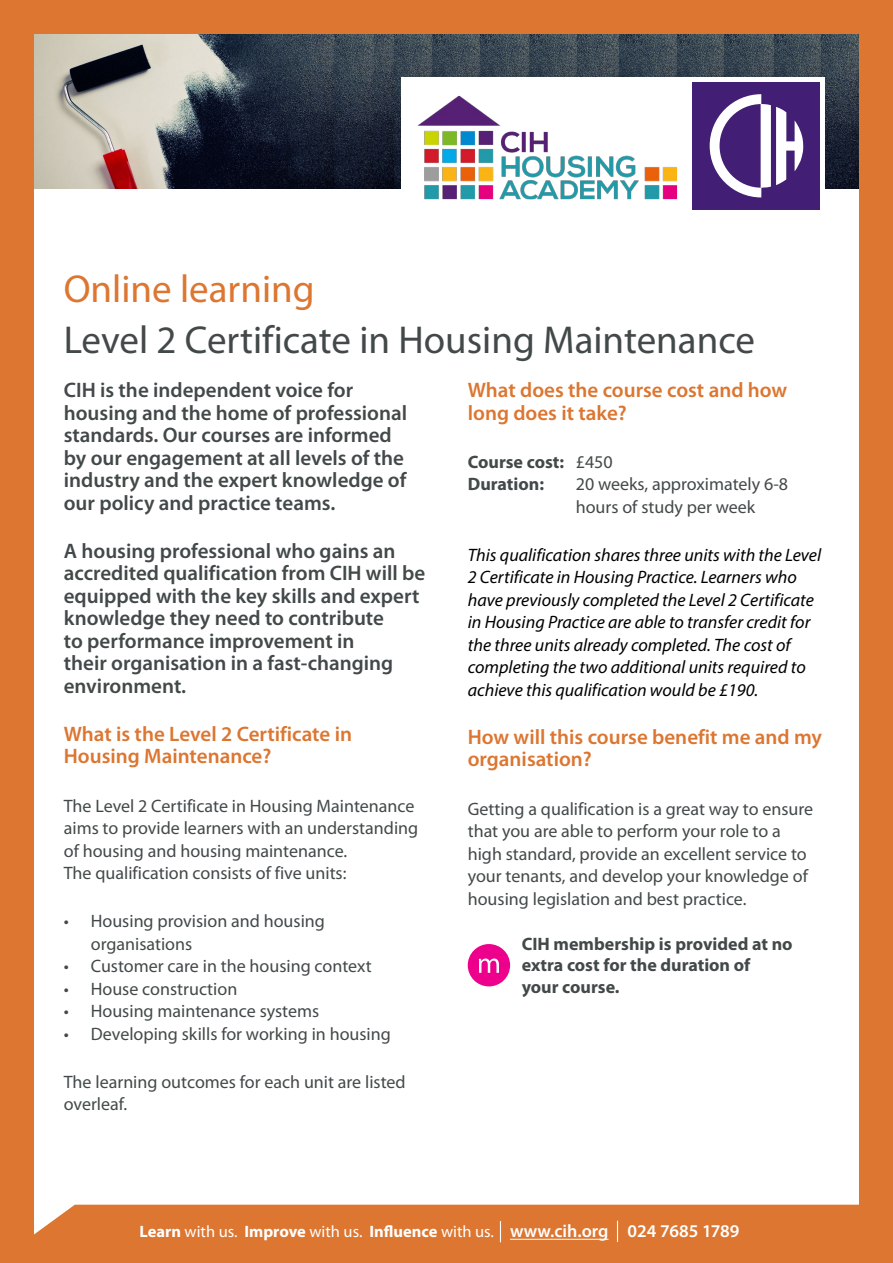
<style>
.page{position:relative;width:893px;height:1263px;background:#dc7631}
.page>*{position:absolute;margin:0;border:0;box-sizing:border-box;transform-origin:0 0}
.t1{font:39px "Myriad Pro";color:#434949}
.t2{font:39px "Myriad Pro";color:#dc7631}
.t3{font:600 21px/22.5px "Myriad Pro";color:#434949}
.t4{font:600 21px/22.5px "Myriad Pro";color:#dc7631}
.t5{font:18px/22.5px "Myriad Pro";color:#434949}
.t6{font:italic 18px/22.5px "Myriad Pro";color:#000}
.t7{font:700 18px/21.6px "Myriad Pro";color:#434949}
.t8{font:600 18px "Myriad Pro";color:#fff}
.s1{font-weight:400}
.s2{font-weight:700;font-size:16.5px}
.s3{font-weight:400;font-size:16.5px}
</style>
<div class="page">
<div style="left:34px;top:189px;width:825px;height:1045px;background:#fff"></div>
<div style="left:468px;top:944px;width:42px;height:42px;background:#ec008c;border-radius:50%"></div>
<svg style="left:479px;top:958px;width:20px;height:15px"></svg>
<img style="left:821px;top:34px;width:38px;height:155px">
<img style="left:773px;top:34px;width:48px;height:44px">
<img style="left:724px;top:34px;width:49px;height:44px">
<img style="left:676px;top:34px;width:48px;height:44px">
<img style="left:618px;top:34px;width:58px;height:44px">
<img style="left:576px;top:34px;width:38px;height:44px">
<img style="left:529px;top:34px;width:47px;height:44px">
<img style="left:479px;top:34px;width:50px;height:44px">
<img style="left:432px;top:34px;width:47px;height:44px">
<img style="left:393px;top:34px;width:39px;height:155px">
<img style="left:374px;top:34px;width:19px;height:155px">
<img style="left:334px;top:34px;width:40px;height:155px">
<img style="left:34px;top:34px;width:300px;height:155px">
<div style="left:688px;top:78px;width:136px;height:136px;background:#fff"></div>
<div style="left:693px;top:82px;width:127px;height:128px;background:#431e75"></div>
<svg style="left:710px;top:94px;width:93px;height:103px"></svg>
<div style="left:401px;top:78px;width:289px;height:136px;background:#fff"></div>
<img style="left:417px;top:95px;width:261px;height:105px">
<svg style="left:500px;top:1221px;width:1px;height:21px"></svg>
<hr style="left:510px;top:1239px;width:98px;height:1px;background:#fff">
<svg style="left:617px;top:1221px;width:1px;height:21px"></svg>
<h1 class="t2" style="left:64px;top:265px;width:252px">Online learning</h1>
<h1 class="t1" style="left:64px;top:316px;width:693px">Level 2 Certificate in Housing Maintenance</h1>
<p class="t3" style="left:64px;top:379px;width:345px">CIH is the independent voice for housing and the home of professional standards. Our courses are informed by our engagement at all levels of the industry and the expert knowledge of our policy and practice teams.</p>
<p class="t3" style="left:64px;top:539px;width:363px">A housing professional who gains an accredited qualification from CIH will be equipped with the key skills and expert knowledge they need to contribute<br>to performance improvement in<br>their organisation in a fast-changing environment.</p>
<p class="t4" style="left:64px;top:722px;width:290px">What is the Level 2 Certificate in<br>Housing Maintenance?</p>
<p class="t5" style="left:64px;top:794px;width:356px">The Level 2 Certificate in Housing Maintenance aims to provide learners with an understanding of housing and housing maintenance.<br>The qualification consists of five units:</p>
<p class="t5" style="left:91px;top:909px;width:236px;text-indent:-27px">• Housing provision and housing organisations</p>
<p class="t5" style="left:64px;top:954px;width:309px">• Customer care in the housing context</p>
<p class="t5" style="left:64px;top:977px;width:175px">• House construction</p>
<p class="t5" style="left:64px;top:999px;width:257px">• Housing maintenance systems</p>
<p class="t5" style="left:64px;top:1022px;width:329px">• Developing skills for working in housing</p>
<p class="t5" style="left:64px;top:1070px;width:343px">The learning outcomes for each unit are listed overleaf.</p>
<p class="t4" style="left:468px;top:379px;width:321px">What does the course cost and how long does it take?</p>
<p class="t7" style="left:468px;top:450px;width:146px;line-height:22.5px">Course cost: <span class="s1">£450<br></span>Duration:</p>
<p class="t5" style="left:576px;top:473px;width:214px">20 weeks, approximately 6-8 hours of study per week</p>
<p class="t6" style="left:468px;top:543px;width:355px">This qualification shares three units with the Level 2 Certificate in Housing Practice. Learners who have previously completed the Level 2 Certificate in Housing Practice are able to transfer credit for the three units already completed. The cost of completing the two additional units required to achieve this qualification would be £190.</p>
<p class="t4" style="left:468px;top:725px;width:356px">How will this course benefit me and my organisation?</p>
<p class="t5" style="left:468px;top:797px;width:347px">Getting a qualification is a great way to ensure that you are able to perform your role to a high standard, provide an excellent service to your tenants, and develop your knowledge of housing legislation and best practice.</p>
<p class="t7" style="left:522px;top:932px;width:272px">CIH membership is provided at no extra cost for the duration of<br>your course.</p>
<p class="t8" style="left:139px;top:1220px;width:602px"><span class="s2">Learn</span> <span class="s3">with us.</span> <span class="s2">Improve</span> <span class="s3">with us.</span> <span class="s2">Influence</span> <span class="s3">with us.</span> www.cih.org 024 7685 1789</p>
</div>
